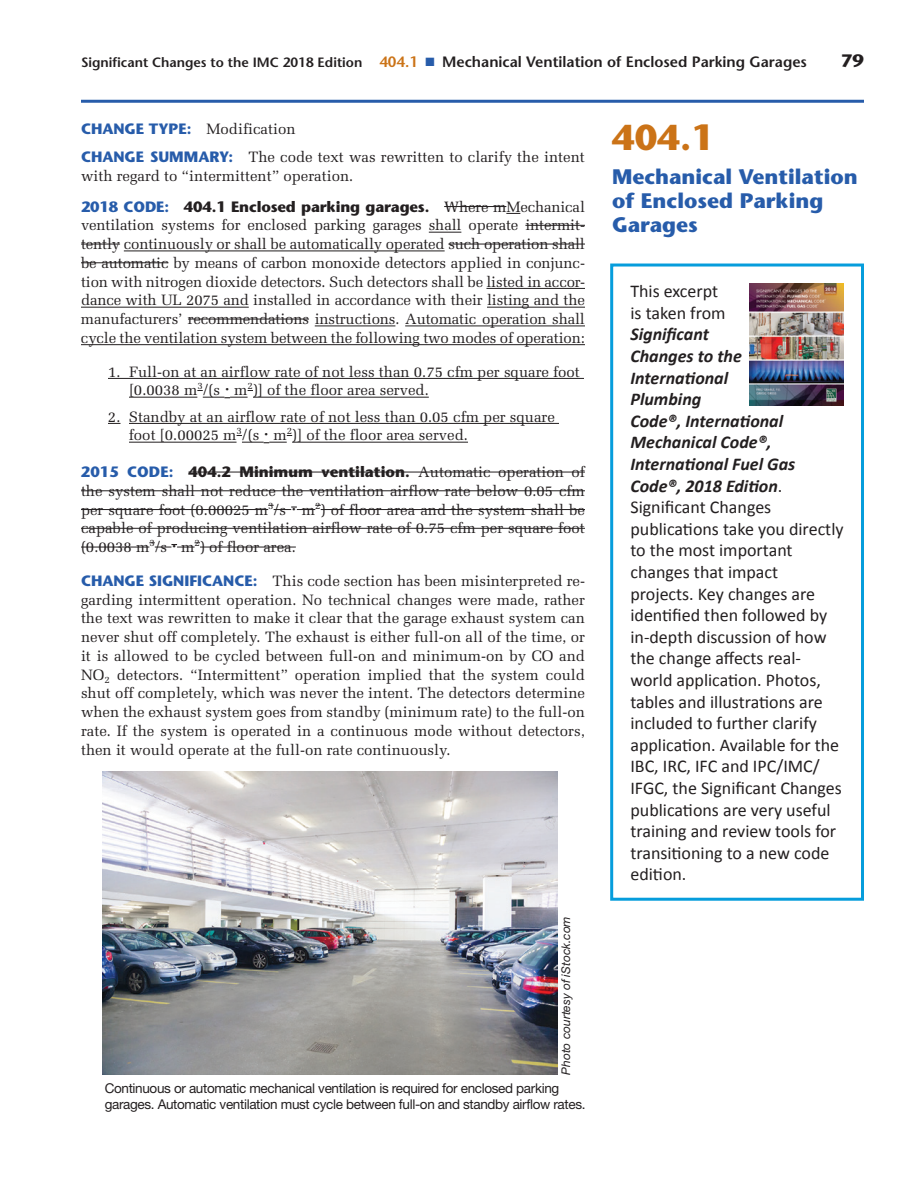
<style>
.page{position:relative;width:918px;height:1188px;background:#fff}
.page>*{position:absolute;margin:0;border:0;box-sizing:border-box;transform-origin:0 0}
.t1{font:700 36px "Stone Sans Std";color:#cb7317}
.t2{font:700 21px/24px "Stone Sans Std";color:#275caa}
.t3{font:18px/21.6px "Calibri";color:#231f20}
.t4{font:700 18px "Stone Sans Std";color:#231f20}
.t5{font:15px/18.8px "Melior LT Std";color:#231f20}
.t6{font:700 15px "Stone Sans Std";letter-spacing:-.01em;color:#231f20}
.t7{font:600 15px "Stone Sans Std";color:#231f20}
.t8{font:13.5px/16.5px "Helvetica Neue LT Std";letter-spacing:-.025em;color:#231f20}
.t9{font:italic 12px "Helvetica Neue LT Std";color:#231f20}
.s1{font-size:13.5px}
.s2{color:#cb7317}
.s3{color:#275caa}
.s4{font-family:"Stone Sans Std";font-weight:700;color:#275caa}
.s5{font-family:"Melior LT Std";font-weight:400}
.s6{font-weight:700;font-style:italic}
</style>
<div class="page">
<hr style="left:81px;top:100px;width:783px;height:3px;background:#275caa">
<svg style="left:506px;top:213px;width:14px;height:1px"></svg>
<hr style="left:429px;top:232px;width:32px;height:1px;background:#231f20">
<hr style="left:124px;top:251px;width:321px;height:1px;background:#231f20">
<hr style="left:486px;top:288px;width:99px;height:1px;background:#231f20">
<hr style="left:81px;top:307px;width:168px;height:1px;background:#231f20">
<hr style="left:487px;top:307px;width:98px;height:1px;background:#231f20">
<hr style="left:315px;top:326px;width:80px;height:1px;background:#231f20">
<hr style="left:405px;top:326px;width:180px;height:1px;background:#231f20">
<hr style="left:81px;top:344px;width:504px;height:1px;background:#231f20">
<svg style="left:108px;top:378px;width:21px;height:1px"></svg>
<hr style="left:129px;top:378px;width:455px;height:1px;background:#231f20">
<hr style="left:129px;top:397px;width:68px;height:1px;background:#231f20">
<svg style="left:203px;top:397px;width:45px;height:1px"></svg>
<hr style="left:253px;top:397px;width:176px;height:1px;background:#231f20">
<svg style="left:108px;top:423px;width:13px;height:1px"></svg>
<hr style="left:129px;top:423px;width:430px;height:1px;background:#231f20">
<hr style="left:129px;top:442px;width:108px;height:1px;background:#231f20">
<svg style="left:242px;top:442px;width:45px;height:1px"></svg>
<hr style="left:292px;top:442px;width:176px;height:1px;background:#231f20">
<hr style="left:444px;top:206px;width:62px;height:1px;background:#231f20">
<hr style="left:525px;top:225px;width:60px;height:1px;background:#231f20">
<hr style="left:81px;top:244px;width:39px;height:1px;background:#231f20">
<hr style="left:448px;top:244px;width:137px;height:1px;background:#231f20">
<hr style="left:81px;top:262px;width:87px;height:1px;background:#231f20">
<hr style="left:188px;top:319px;width:121px;height:1px;background:#231f20">
<hr style="left:188px;top:472px;width:397px;height:1px;background:#231f20">
<hr style="left:81px;top:490px;width:504px;height:1px;background:#231f20">
<hr style="left:81px;top:509px;width:187px;height:1px;background:#231f20">
<svg style="left:268px;top:505px;width:53px;height:5px"></svg>
<hr style="left:321px;top:509px;width:264px;height:1px;background:#231f20">
<hr style="left:81px;top:528px;width:504px;height:1px;background:#231f20">
<hr style="left:81px;top:547px;width:68px;height:1px;background:#231f20">
<svg style="left:149px;top:543px;width:51px;height:5px"></svg>
<hr style="left:200px;top:547px;width:96px;height:1px;background:#231f20">
<img style="left:103px;top:772px;width:454px;height:303px">
<div style="left:610px;top:264px;width:254px;height:637px;border:3px solid #069ddc"></div>
<img style="left:750px;top:284px;width:94px;height:121px">
<p class="t7" style="left:81px;top:53px;width:728px"><span class="s1">Significant Changes to the IMC 2018 Edition</span> <span class="s2">404.1</span> <span class="s3">■</span> Mechanical Ventilation of Enclosed Parking Garages</p>
<p class="t4" style="left:841px;top:50px;width:24px">79</p>
<p class="t5" style="left:81px;top:115px;width:505px;line-height:27.8px"><span class="s4">CHANGE TYPE:</span> Modification<br><span class="s4">CHANGE SUMMARY:</span> The code text was rewritten to clarify the intent</p>
<p class="t5" style="left:81px;top:166px;width:274px">with regard to “intermittent” operation.</p>
<p class="t6" style="left:81px;top:197px;width:506px"><span class="s3">2018 CODE:</span> 404.1 Enclosed parking garages. <span class="s5">Where mMechanical</span></p>
<p class="t5" style="left:81px;top:216px;width:506px;text-align:justify">ventilation systems for enclosed parking garages shall operate intermit&shy;tently continuously or shall be automatically operated such operation shall be automatic by means of carbon monoxide detectors applied in conjunc&shy;tion with nitrogen dioxide detectors. Such detectors shall be listed in accor&shy;dance with UL 2075 and installed in accordance with their listing and the manufacturers’ recommendations instructions. Automatic operation shall cycle the ventilation system between the following two modes of operation:</p>
<p class="t5" style="left:129px;top:362px;width:452px;text-indent:-21px">1. Full-on at an airflow rate of not less than 0.75 cfm per square foot [0.0038 m<sup>3</sup>/(s ⋅ m<sup>2</sup>)] of the floor area served.</p>
<p class="t5" style="left:129px;top:407px;width:427px;text-indent:-21px">2. Standby at an airflow rate of not less than 0.05 cfm per square foot [0.00025 m<sup>3</sup>/(s ⋅ m<sup>2</sup>)] of the floor area served.</p>
<p class="t6" style="left:81px;top:463px;width:505px"><span class="s3">2015 CODE:</span> 404.2 Minimum ventilation. <span class="s5">Automatic operation of</span></p>
<p class="t5" style="left:81px;top:481px;width:505px;text-align:justify">the system shall not reduce the ventilation airflow rate below 0.05 cfm per square foot (0.00025 m<sup>3</sup>/s ⋅ m<sup>2</sup>) of floor area and the system shall be capable of producing ventilation airflow rate of 0.75 cfm per square foot (0.0038 m<sup>3</sup>/s ⋅ m<sup>2</sup>) of floor area.</p>
<p class="t5" style="left:81px;top:571px;width:506px;text-align:justify"><span class="s4">CHANGE SIGNIFICANCE:</span> This code section has been misinterpreted re&shy;garding intermittent operation. No technical changes were made, rather the text was rewritten to make it clear that the garage exhaust system can never shut off completely. The exhaust is either full-on all of the time, or it is allowed to be cycled between full-on and minimum-on by CO and NO<sub>2</sub> detectors. “Intermittent” operation implied that the system could shut off completely, which was never the intent. The detectors determine when the exhaust system goes from standby (minimum rate) to the full-on rate. If the system is operated in a continuous mode without detectors, then it would operate at the full-on rate continuously.</p>
<p class="t9" style="left:559px;top:1075px;width:160px;rotate:-90deg">Photo courtesy of iStock.com</p>
<p class="t8" style="left:105px;top:1080px;width:482px">Continuous or automatic mechanical ventilation is required for enclosed parking garages. Automatic ventilation must cycle between full-on and standby airflow rates.</p>
<h1 class="t1" style="left:612px;top:116px;width:104px">404.1</h1>
<h2 class="t2" style="left:612px;top:165px;width:247px">Mechanical Ventilation of Enclosed Parking<br>Garages</h2>
<p class="t3" style="left:630px;top:281px;width:97px">This excerpt is taken from</p>
<p class="t3" style="left:630px;top:324px;width:215px"><span class="s6">Significant<br>Changes to the<br>International<br>Plumbing<br>Code®, International<br>Mechanical Code®,<br>International Fuel Gas<br>Code®, 2018 Edition</span>.<br>Significant Changes publications take you directly to the most important changes that impact projects. Key changes are identified then followed by in-depth discussion of how the change affects real&shy;world application. Photos, tables and illustrations are included to further clarify application. Available for the<br>IBC, IRC, IFC and IPC/IMC/<br>IFGC, the Significant Changes publications are very useful training and review tools for transitioning to a new code edition.</p>
</div>
